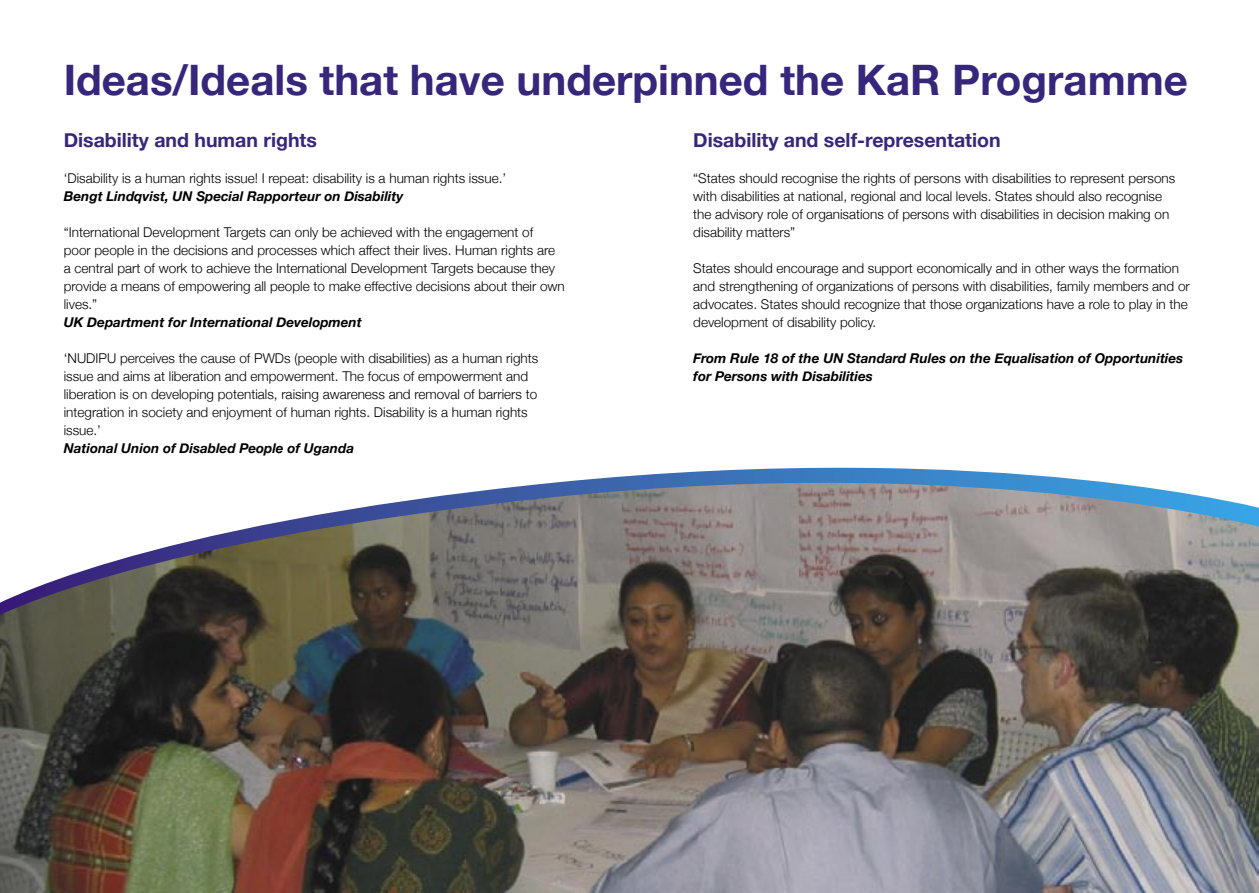
<style>
.page{position:relative;width:1259px;height:893px;background:#fff}
.page>*{position:absolute;margin:0;border:0;box-sizing:border-box;transform-origin:0 0}
.heading_2{font:700 42px "Helvetica Neue";color:#37267b}
.heading_1{font:700 19.5px "Helvetica Neue";color:#37267b}
.text_NO_INDENT{font:300 13.5px/18px "Helvetica Neue";color:#000}
.text{font:300 13.5px/18px "Helvetica Neue";color:#000}
.text_bold_italic{font:italic 700 13.5px "Helvetica Neue";color:#000}
</style>
<div class="page">
<svg style="left:571px;top:467px;width:522px;height:14px"></svg>
<img style="left:0;top:481px;width:1259px;height:412px">
<p class="heading_2" style="left:64px;top:54px;width:1125px">Ideas/Ideals that have underpinned the KaR Programme</p>
<p class="heading_1" style="left:64px;top:128px;width:255px">Disability and human rights</p>
<p class="text" style="left:64px;top:168px;width:444px">‘Disability is a human rights issue! I repeat: disability is a human rights issue.’</p>
<p class="text_bold_italic" style="left:64px;top:187px;width:341px">Bengt Lindqvist, UN Special Rapporteur on Disability</p>
<p class="text_NO_INDENT" style="left:64px;top:222px;width:502px">“International Development Targets can only be achieved with the engagement of<br>poor people in the decisions and processes which affect their lives. Human rights are a central part of work to achieve the International Development Targets because they provide a means of empowering all people to make effective decisions about their own lives.”</p>
<p class="text_bold_italic" style="left:64px;top:313px;width:299px">UK Department for International Development</p>
<p class="text_NO_INDENT" style="left:64px;top:348px;width:476px">‘NUDIPU perceives the cause of PWDs (people with disabilities) as a human rights issue and aims at liberation and empowerment. The focus of empowerment and liberation is on developing potentials, raising awareness and removal of barriers to integration in society and enjoyment of human rights. Disability is a human rights issue.’</p>
<p class="text_bold_italic" style="left:64px;top:439px;width:292px">National Union of Disabled People of Uganda</p>
<p class="heading_1" style="left:693px;top:128px;width:309px">Disability and self-representation</p>
<p class="text" style="left:693px;top:168px;width:483px">“States should recognise the rights of persons with disabilities to represent persons with disabilities at national, regional and local levels. States should also recognise the advisory role of organisations of persons with disabilities in decision making on disability matters”</p>
<p class="text" style="left:693px;top:258px;width:498px">States should encourage and support economically and in other ways the formation and strengthening of organizations of persons with disabilities, family members and or advocates. States should recognize that those organizations have a role to play in the development of disability policy.</p>
<p class="text_bold_italic" style="left:693px;top:349px;width:491px">From Rule 18 of the UN Standard Rules on the Equalisation of Opportunities</p>
<p class="text_bold_italic" style="left:693px;top:367px;width:181px">for Persons with Disabilities</p>
</div>
